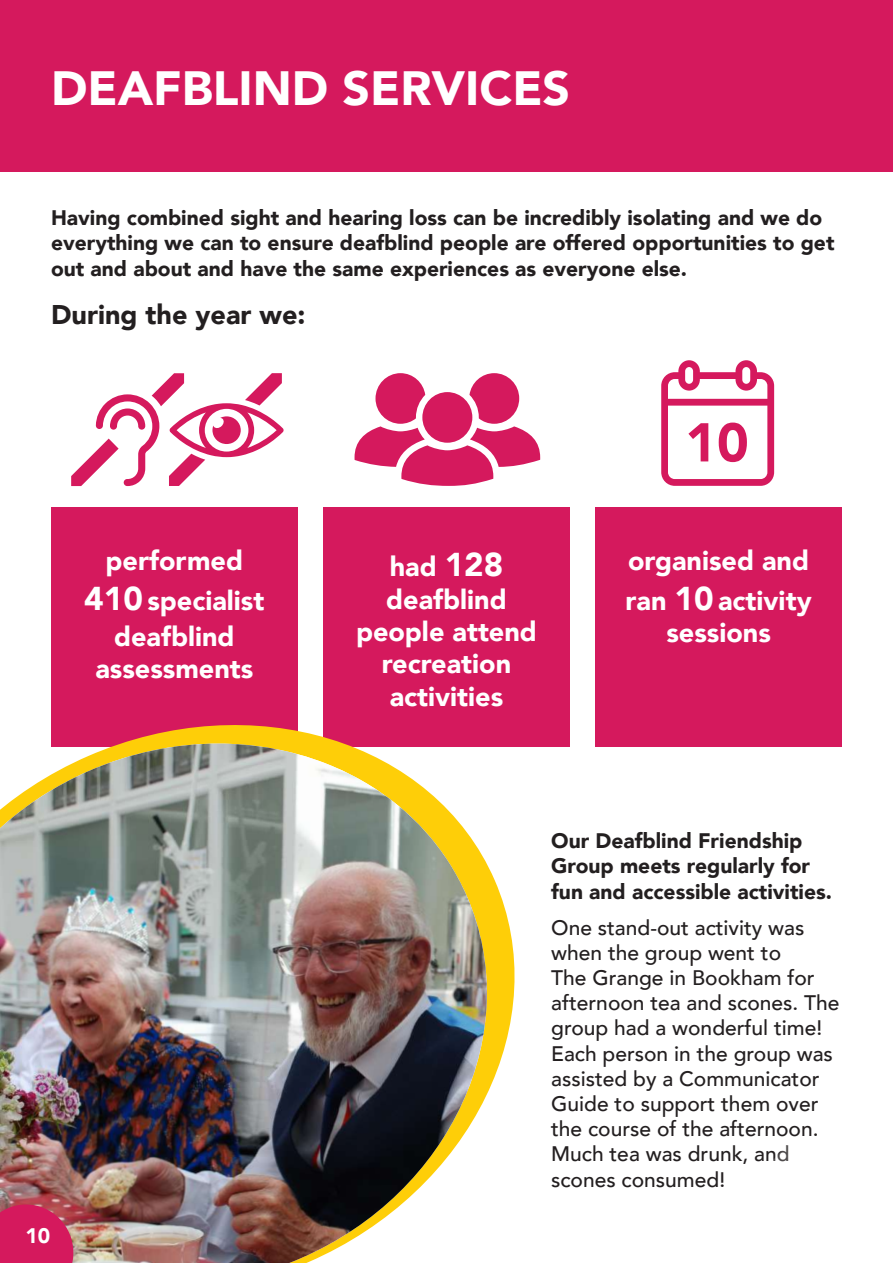
<style>
.page{position:relative;width:893px;height:1263px;background:#fff}
.page>*{position:absolute;margin:0;border:0;box-sizing:border-box;transform-origin:0 0}
.t1{font:900 48px "Avenir";color:#fff}
.t2{font:900 27px/32.4px "Avenir";color:#fff;text-align:center}
.t3{font:900 27px "Avenir";color:#231f20}
.t4{font:900 21px/25.2px "Avenir";color:#231f20}
.t5{font:500 21px/25.2px "Avenir";color:#231f20}
.t6{font:900 21px "Avenir";color:#fff}
.s1{font-size:33px}
</style>
<div class="page">
<div style="left:51px;top:507px;width:247px;height:239px;background:#d5195d"></div>
<div style="left:323px;top:507px;width:247px;height:239px;background:#d5195d"></div>
<div style="left:595px;top:507px;width:247px;height:239px;background:#d5195d"></div>
<div style="left:0;top:0;width:893px;height:171px;background:#d5195d"></div>
<svg style="left:71px;top:373px;width:213px;height:113px"></svg>
<svg style="left:355px;top:373px;width:185px;height:113px"></svg>
<svg style="left:661px;top:360px;width:113px;height:126px"></svg>
<svg style="left:123px;top:725px;width:219px;height:18px;fill:#fece08"></svg>
<img style="left:0;top:743px;width:525px;height:520px">
<svg style="left:0;top:1204px;width:73px;height:59px;background:#d0225d"></svg>
<h1 class="t1" style="left:51px;top:48px;width:521px">DEAFBLIND SERVICES</h1>
<p class="t4" style="left:51px;top:205px;width:785px">Having combined sight and hearing loss can be incredibly isolating and we do everything we can to ensure deafblind people are offered opportunities to get out and about and have the same experiences as everyone else.</p>
<p class="t3" style="left:51px;top:291px;width:256px">During the year we:</p>
<p class="t2" style="left:84px;top:540px;width:182px;line-height:39.6px">performed<br><span class="s1">410</span> specialist</p>
<p class="t2" style="left:95px;top:619px;width:159px">deafblind assessments</p>
<p class="t6" style="left:26px;top:1217px;width:26px">10</p>
<p class="t2" style="left:356px;top:550px;width:182px">had <span class="s1">128 </span>deafblind people attend recreation activities</p>
<p class="t2" style="left:626px;top:540px;width:188px;line-height:39.6px;text-align:left">organised and ran <span class="s1">10</span> activity</p>
<p class="t2" style="left:666px;top:616px;width:106px">sessions</p>
<p class="t4" style="left:551px;top:828px;width:282px">Our Deafblind Friendship<br>Group meets regularly for fun and accessible activities.</p>
<p class="t5" style="left:551px;top:913px;width:290px">One stand-out activity was when the group went to<br>The Grange in Bookham for afternoon tea and scones. The group had a wonderful time!<br>Each person in the group was assisted by a Communicator<br>Guide to support them over the course of the afternoon.<br>Much tea was drunk, and scones consumed!</p>
</div>
